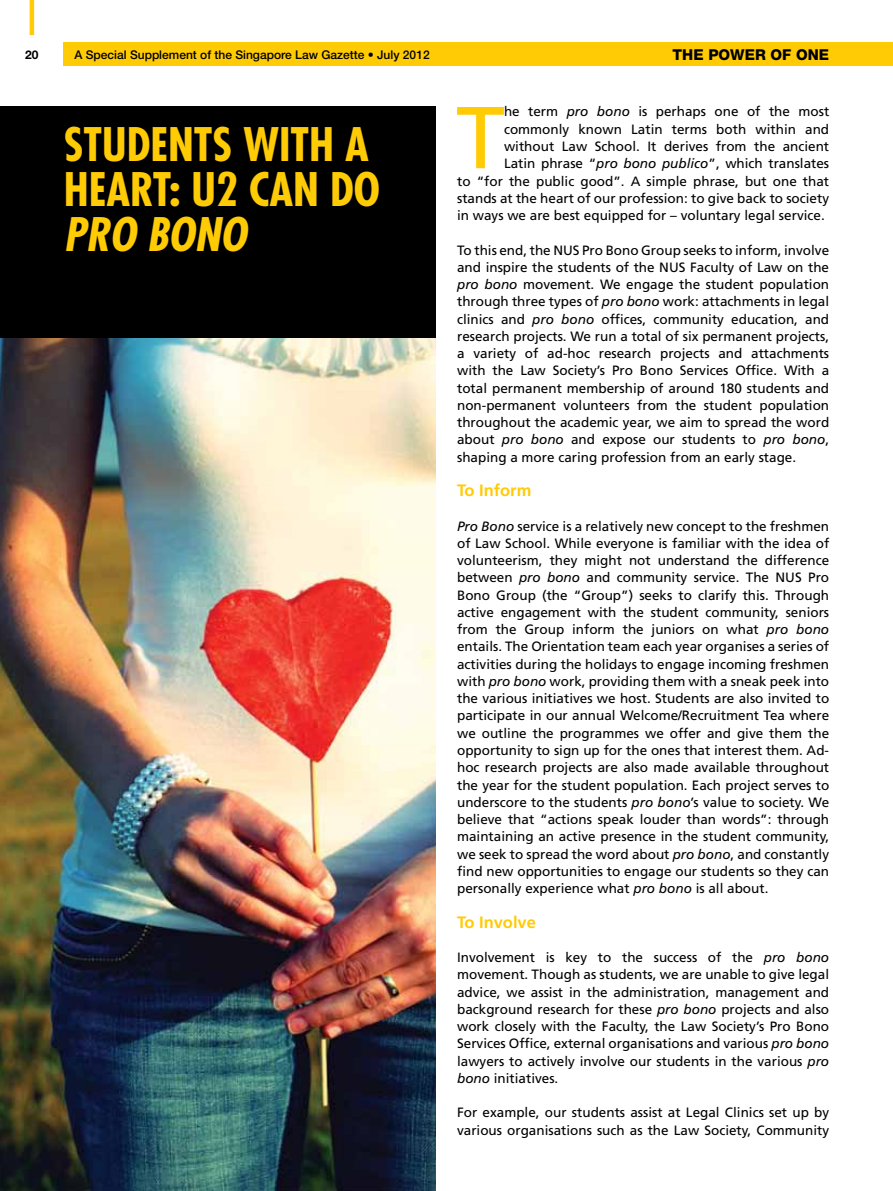
<style>
.page{position:relative;width:893px;height:1191px;background:#fff}
.page>*{position:absolute;margin:0;border:0;box-sizing:border-box;transform-origin:0 0}
.t1{font:87.6px "Frutiger LT Std";color:#ffcb05}
.t2{font:700 condensed 45px/45px "Futura Std";color:#ffcb05}
.t3{font:italic 700 condensed 45px "Futura Std";color:#ffcb05}
.t4{font:700 16.5px "Frutiger LT Std";color:#ffcb05}
.t5{font:800 15px "Helvetica Neue LT Std";color:#000}
.t6{font:13.5px/17.2px "Frutiger LT Std";color:#000;text-align:justify}
.t7{font:500 12px "Helvetica Neue LT Std";color:#000}
.t8{font:700 12px "Helvetica Neue LT Std";color:#000}
.s1{font-style:italic}
</style>
<div class="page">
<img style="left:0;top:337px;width:436px;height:854px">
<div style="left:0;top:106px;width:436px;height:231px;background:#000"></div>
<div style="left:64px;top:43px;width:829px;height:23px;background:#ffcb05"></div>
<hr style="left:30px;top:0;width:4px;height:35px;background:#ffcb05">
<p class="t8" style="left:25px;top:47px;width:15px">20</p>
<p class="t7" style="left:74px;top:47px;width:357px">A Special Supplement of the Singapore Law Gazette • July 2012</p>
<p class="t5" style="left:672px;top:45px;width:158px">THE POWER OF ONE</p>
<h2 class="t2" style="left:64px;top:122px;width:318px">STUDENTS WITH A<br>HEART: U2 CAN DO</h2>
<h2 class="t3" style="left:64px;top:206px;width:184px">PRO BONO</h2>
<h1 class="t1" style="left:456px;top:86px;width:50px">T</h1>
<p class="t6" style="left:504px;top:103px;width:327px">he term <span class="s1">pro bono</span> is perhaps one of the most</p>
<p class="t6" style="left:504px;top:120px;width:327px">commonly known Latin terms both within and</p>
<p class="t6" style="left:504px;top:138px;width:327px">without Law School. It derives from the ancient</p>
<p class="t6" style="left:504px;top:155px;width:327px">Latin phrase “<span class="s1">pro bono publico</span>”, which translates</p>
<p class="t6" style="left:457px;top:172px;width:374px">to “for the public good”. A simple phrase, but one that</p>
<p class="t6" style="left:457px;top:189px;width:374px">stands at the heart of our profession: to give back to society</p>
<p class="t6" style="left:457px;top:207px;width:369px">in ways we are best equipped for – voluntary legal service.</p>
<p class="t6" style="left:457px;top:241px;width:374px">To this end, the NUS Pro Bono Group seeks to inform, involve and inspire the students of the NUS Faculty of Law on the <span class="s1">pro bono</span> movement. We engage the student population through three types of <span class="s1">pro bono</span> work: attachments in legal clinics and <span class="s1">pro bono</span> offices, community education, and research projects. We run a total of six permanent projects, a variety of ad-hoc research projects and attachments with the Law Society’s Pro Bono Services Office. With a total permanent membership of around 180 students and non-permanent volunteers from the student population throughout the academic year, we aim to spread the word about <span class="s1">pro bono</span> and expose our students to <span class="s1">pro bono</span>, shaping a more caring profession from an early stage.</p>
<p class="t4" style="left:457px;top:480px;width:76px">To Inform</p>
<p class="t6" style="left:457px;top:517px;width:374px"><span class="s1">Pro Bono</span> service is a relatively new concept to the freshmen of Law School. While everyone is familiar with the idea of volunteerism, they might not understand the difference between <span class="s1">pro bono</span> and community service. The NUS Pro Bono Group (the “Group”) seeks to clarify this. Through active engagement with the student community, seniors from the Group inform the juniors on what <span class="s1">pro bono </span>entails. The Orientation team each year organises a series of activities during the holidays to engage incoming freshmen with <span class="s1">pro bono</span> work, providing them with a sneak peek into the various initiatives we host. Students are also invited to participate in our annual Welcome/Recruitment Tea where we outline the programmes we offer and give them the opportunity to sign up for the ones that interest them. Ad&shy;hoc research projects are also made available throughout the year for the student population. Each project serves to underscore to the students <span class="s1">pro bono</span>’s value to society. We believe that “actions speak louder than words”: through maintaining an active presence in the student community, we seek to spread the word about <span class="s1">pro bono</span>, and constantly find new opportunities to engage our students so they can personally experience what <span class="s1">pro bono</span> is all about.</p>
<p class="t4" style="left:457px;top:912px;width:80px">To Involve</p>
<p class="t6" style="left:457px;top:948px;width:374px">Involvement is key to the success of the <span class="s1">pro bono </span>movement. Though as students, we are unable to give legal advice, we assist in the administration, management and background research for these <span class="s1">pro bono</span> projects and also work closely with the Faculty, the Law Society’s Pro Bono Services Office, external organisations and various <span class="s1">pro bono </span>lawyers to actively involve our students in the various <span class="s1">pro bono</span> initiatives.</p>
<p class="t6" style="left:457px;top:1104px;width:374px">For example, our students assist at Legal Clinics set up by various organisations such as the Law Society, Community</p>
</div>
